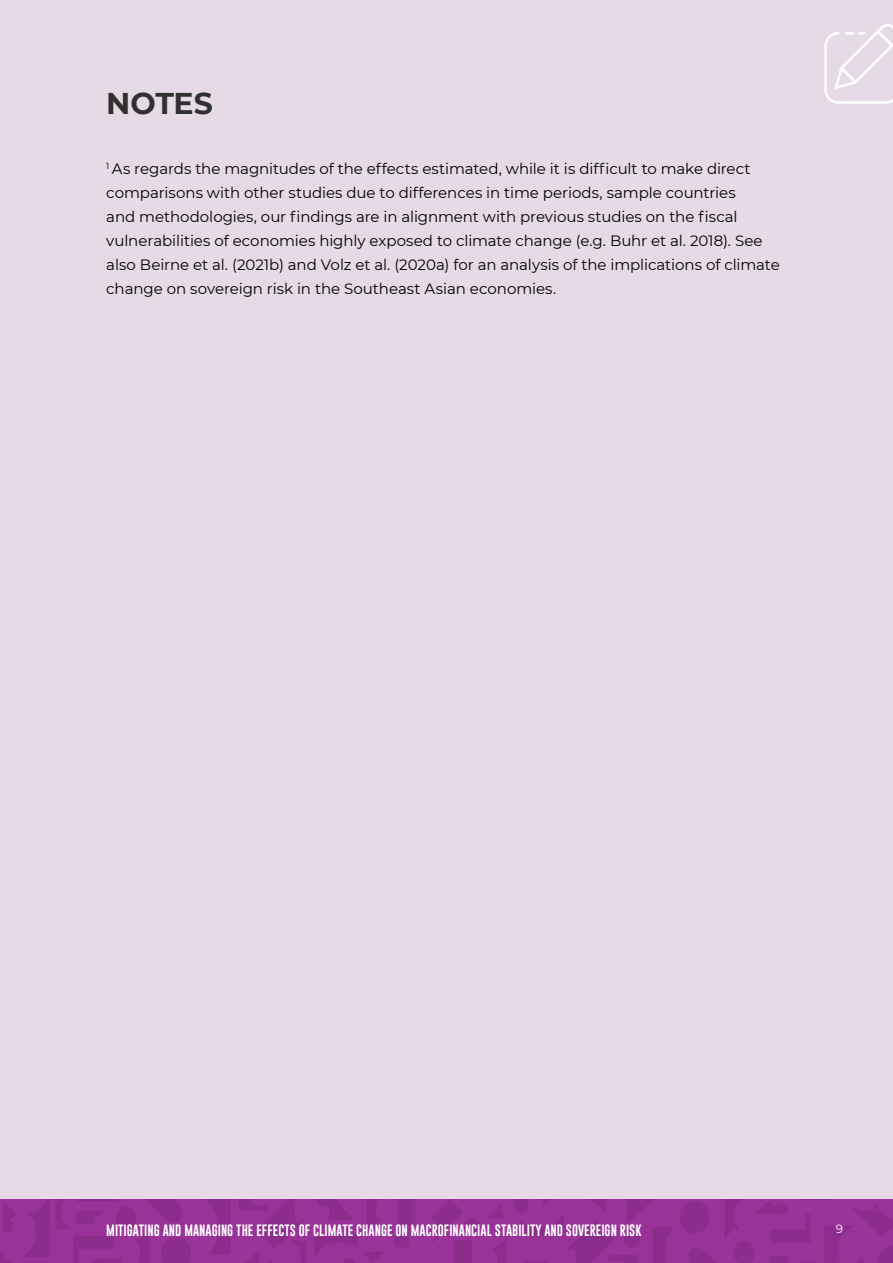
<style>
.page{position:relative;width:893px;height:1263px;background:#e5dae6}
.page>*{position:absolute;margin:0;border:0;box-sizing:border-box;transform-origin:0 0}
.t1{font:700 30px "Montserrat";letter-spacing:-.005em;color:#2f302f}
.t2{font:15px/24px "Montserrat";letter-spacing:-.005em;color:#000}
.t3{font:12px "Gobold";color:#fff}
.t4{font:12px "Montserrat";color:#fff}
</style>
<div class="page">
<div style="left:0;top:1199px;width:893px;height:64px;background:#939"></div>
<svg style="left:514px;top:1199px;width:379px;height:64px"></svg>
<svg style="left:430px;top:1200px;width:77px;height:63px"></svg>
<svg style="left:0;top:1199px;width:415px;height:64px"></svg>
<svg style="left:824px;top:24px;width:69px;height:80px"></svg>
<h1 class="t1" style="left:106px;top:82px;width:108px">NOTES</h1>
<p class="t2" style="left:106px;top:156px;width:675px"><sup>1</sup> As regards the magnitudes of the effects estimated, while it is difficult to make direct comparisons with other studies due to differences in time periods, sample countries<br>and methodologies, our findings are in alignment with previous studies on the fiscal vulnerabilities of economies highly exposed to climate change (e.g. Buhr et al. 2018). See also Beirne et al. (2021b) and Volz et al. (2020a) for an analysis of the implications of climate change on sovereign risk in the Southeast Asian economies.</p>
<p class="t3" style="left:106px;top:1223px;width:537px">MITIGATING AND MANAGING THE EFFECTS OF CLIMATE CHANGE ON MACROFINANCIAL STABILITY AND SOVEREIGN RISK</p>
<p class="t4" style="left:836px;top:1221px;width:9px">9</p>
</div>
